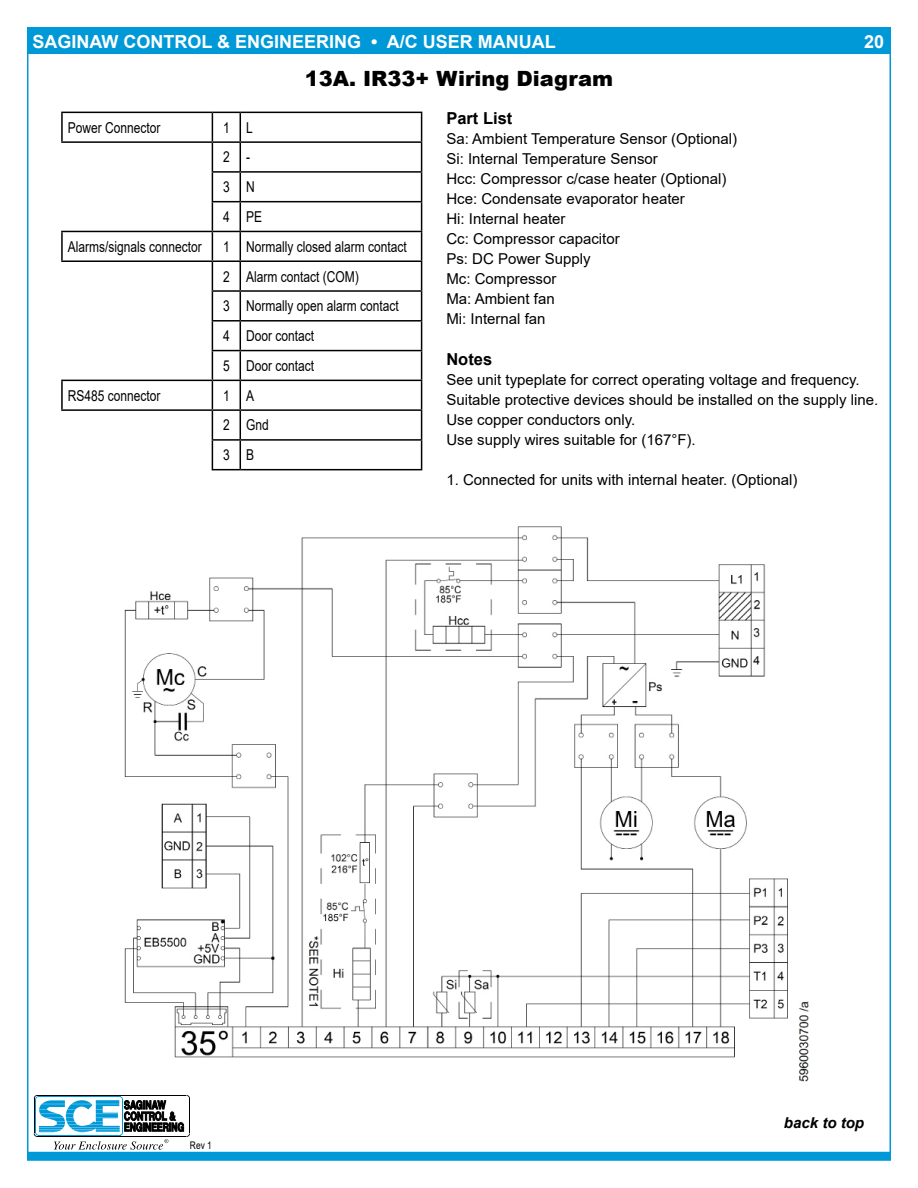
<style>
.page{position:relative;width:918px;height:1188px;background:#fff}
.page>*{position:absolute;margin:0;border:0;box-sizing:border-box;transform-origin:0 0}
.t1{font:900 21px "Arial";color:#000}
.t2{font:700 18px "Arial";color:#fff}
.t3{font:700 16.5px "Arial";color:#000}
.t4{font:15px/20px "Arial";color:#000}
.t5{font:15px/29.7px "Arial";color:#000;scale:.8 1}
.t6{font:italic 700 15px "Arial";color:#000}
.t7{font:10.5px "Arial";color:#000;scale:.8 1}
.s1{font-weight:400;font-size:12px;color:#000}
</style>
<div class="page">
<div style="left:27px;top:1152px;width:864px;height:9px;background:#0099d8"></div>
<svg style="left:34px;top:1095px;width:156px;height:55px"></svg>
<div style="left:27px;top:27px;width:864px;height:27px;background:#0099d8"></div>
<hr style="left:61px;top:112px;width:151px;height:1px;background:#000">
<hr style="left:61px;top:113px;width:2px;height:28px;background:#000">
<hr style="left:240px;top:112px;width:182px;height:1px;background:#000">
<hr style="left:61px;top:141px;width:151px;height:2px;background:#000">
<hr style="left:240px;top:141px;width:182px;height:2px;background:#000">
<hr style="left:240px;top:171px;width:182px;height:2px;background:#000">
<hr style="left:240px;top:201px;width:182px;height:1px;background:#000">
<hr style="left:240px;top:231px;width:182px;height:1px;background:#000">
<hr style="left:240px;top:260px;width:182px;height:2px;background:#000">
<hr style="left:240px;top:290px;width:182px;height:2px;background:#000">
<hr style="left:240px;top:320px;width:182px;height:2px;background:#000">
<hr style="left:240px;top:350px;width:182px;height:1px;background:#000">
<hr style="left:240px;top:380px;width:182px;height:1px;background:#000">
<hr style="left:240px;top:409px;width:182px;height:2px;background:#000">
<hr style="left:240px;top:439px;width:182px;height:2px;background:#000">
<svg style="left:421px;top:113px;width:1px;height:356px"></svg>
<hr style="left:240px;top:469px;width:182px;height:1px;background:#000">
<hr style="left:61px;top:231px;width:151px;height:1px;background:#000">
<hr style="left:61px;top:232px;width:2px;height:28px;background:#000">
<hr style="left:61px;top:260px;width:151px;height:2px;background:#000">
<hr style="left:61px;top:380px;width:151px;height:1px;background:#000">
<hr style="left:61px;top:381px;width:2px;height:28px;background:#000">
<svg style="left:212px;top:112px;width:29px;height:358px"></svg>
<hr style="left:61px;top:409px;width:151px;height:2px;background:#000">
<img style="left:124px;top:526px;width:685px;height:556px">
<p class="t2" style="left:28px;top:29px;width:529px"><span class="s1">B</span>SAGINAW CONTROL &amp; ENGINEERING • A/C USER MANUAL</p>
<p class="t2" style="left:864px;top:29px;width:22px">20</p>
<h1 class="t1" style="left:305px;top:63px;width:310px">13A. IR33+ Wiring Diagram</h1>
<p class="t3" style="left:446px;top:106px;width:68px">Part List</p>
<p class="t4" style="left:446px;top:128px;width:292px">Sa: Ambient Temperature Sensor (Optional)<br>Si: Internal Temperature Sensor<br>Hcc: Compressor c/case heater (Optional)<br>Hce: Condensate evaporator heater<br>Hi: Internal heater<br>Cc: Compressor capacitor<br>Ps: DC Power Supply<br>Mc: Compressor<br>Ma: Ambient fan<br>Mi: Internal fan</p>
<p class="t3" style="left:446px;top:347px;width:47px">Notes</p>
<p class="t4" style="left:446px;top:369px;width:433px">See unit typeplate for correct operating voltage and frequency.<br>Suitable protective devices should be installed on the supply line.<br>Use copper conductors only.<br>Use supply wires suitable for (167°F).</p>
<p class="t4" style="left:446px;top:470px;width:353px">1. Connected for units with internal heater. (Optional)</p>
<p class="t5" style="left:68px;top:112px;width:117px">Power Connector</p>
<p class="t5" style="left:223px;top:112px;width:51px">1 L<br>2 -<br>3 N<br>4 PE</p>
<p class="t5" style="left:68px;top:232px;width:169px">Alarms/signals connector</p>
<p class="t5" style="left:223px;top:232px;width:231px">1 Normally closed alarm contact<br>2 Alarm contact (COM)<br>3 Normally open alarm contact<br>4 Door contact<br>5 Door contact</p>
<p class="t5" style="left:68px;top:380px;width:117px">RS485 connector</p>
<p class="t5" style="left:223px;top:380px;width:59px">1 A<br>2 Gnd<br>3 B</p>
<p class="t7" style="left:190px;top:1138px;width:29px">Rev 1</p>
<p class="t6" style="left:784px;top:1113px;width:82px">back to top</p>
</div>
